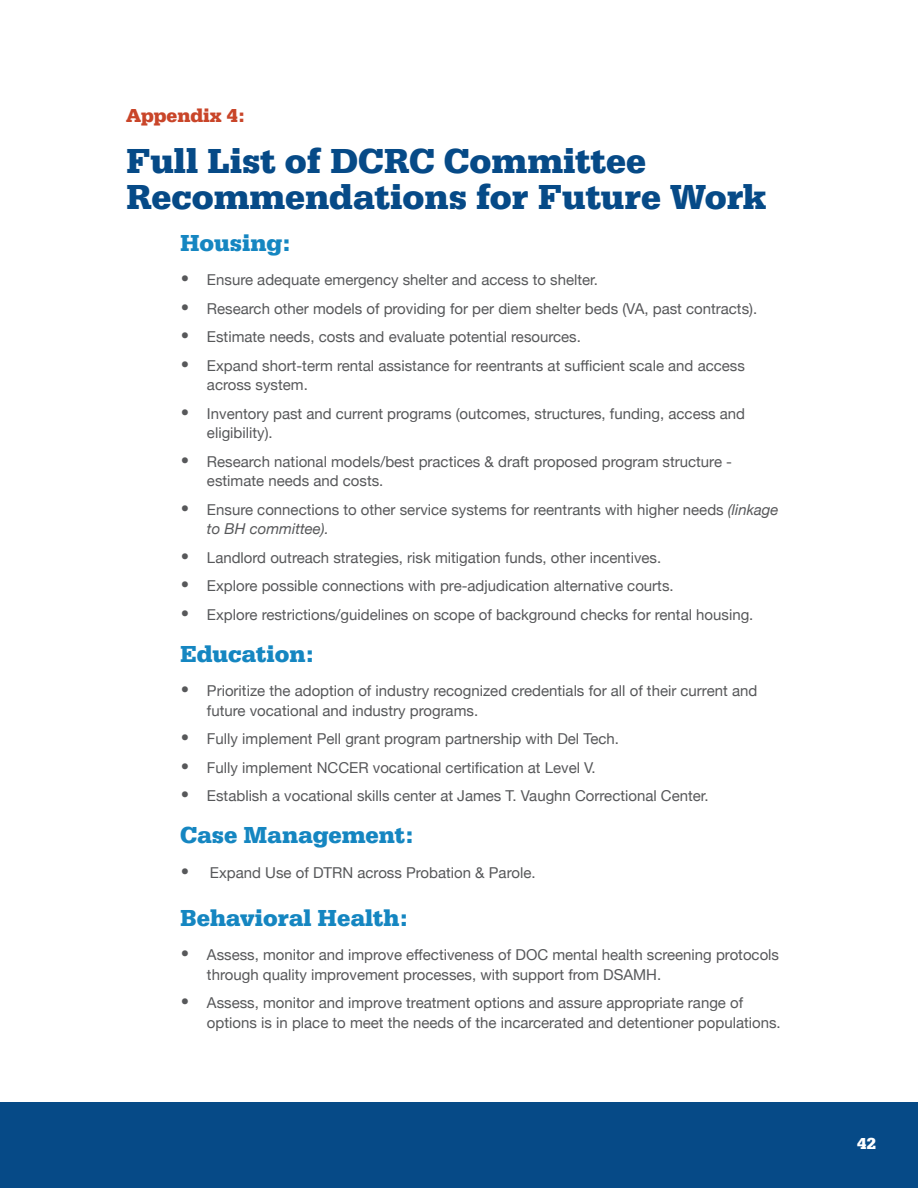
<style>
.page{position:relative;width:918px;height:1188px;background:#fff}
.page>*{position:absolute;margin:0;border:0;box-sizing:border-box;transform-origin:0 0}
.t1{font:700 36px/36px "Serifa";color:#064a87}
.t2{font:700 24px "Serifa";color:#1586c1}
.t3{font:700 19.5px "Serifa";color:#c94529}
.t4{font:700 16.5px "Serifa";color:#fff}
.t5{font:15px/19.5px "Helvetica Neue";color:#57585a}
.s1{font-size:27px}
.s2{font-style:italic}
</style>
<div class="page">
<div style="left:0;top:1102px;width:918px;height:86px;background:#064a87"></div>
<h3 class="t3" style="left:126px;top:103px;width:120px">Appendix 4:</h3>
<h1 class="t1" style="left:126px;top:143px;width:642px">Full List of DCRC Committee<br>Recommendations for Future Work</h1>
<h2 class="t2" style="left:180px;top:228px;width:111px">Housing:</h2>
<p class="t5" style="left:180px;top:271px;width:420px"><span class="s1">•</span> Ensure adequate emergency shelter and access to shelter.</p>
<p class="t5" style="left:180px;top:299px;width:579px"><span class="s1">•</span> Research other models of providing for per diem shelter beds (VA, past contracts).</p>
<p class="t5" style="left:180px;top:328px;width:402px"><span class="s1">•</span> Estimate needs, costs and evaluate potential resources.</p>
<p class="t5" style="left:207px;top:356px;width:539px;text-indent:-27px"><span class="s1">•</span> Expand short-term rental assistance for reentrants at sufficient scale and access across system.</p>
<p class="t5" style="left:207px;top:404px;width:540px;text-indent:-27px"><span class="s1">•</span> Inventory past and current programs (outcomes, structures, funding, access and eligibility).</p>
<p class="t5" style="left:207px;top:452px;width:527px;text-indent:-27px"><span class="s1">•</span> Research national models/best practices &amp; draft proposed program structure - estimate needs and costs.</p>
<p class="t5" style="left:207px;top:500px;width:573px;text-indent:-27px"><span class="s1">•</span> Ensure connections to other service systems for reentrants with higher needs <span class="s2">(linkage to BH committee).</span></p>
<p class="t5" style="left:180px;top:548px;width:483px"><span class="s1">•</span> Landlord outreach strategies, risk mitigation funds, other incentives.</p>
<p class="t5" style="left:180px;top:577px;width:495px"><span class="s1">•</span> Explore possible connections with pre-adjudication alternative courts.</p>
<p class="t5" style="left:180px;top:605px;width:575px"><span class="s1">•</span> Explore restrictions/guidelines on scope of background checks for rental housing.</p>
<h2 class="t2" style="left:180px;top:639px;width:134px">Education:</h2>
<p class="t5" style="left:207px;top:682px;width:552px;text-indent:-27px"><span class="s1">•</span> Prioritize the adoption of industry recognized credentials for all of their current and future vocational and industry programs.</p>
<p class="t5" style="left:180px;top:730px;width:441px"><span class="s1">•</span> Fully implement Pell grant program partnership with Del Tech.</p>
<p class="t5" style="left:180px;top:758px;width:417px"><span class="s1">•</span> Fully implement NCCER vocational certification at Level V.</p>
<p class="t5" style="left:180px;top:787px;width:530px"><span class="s1">•</span> Establish a vocational skills center at James T. Vaughn Correctional Center.</p>
<h2 class="t2" style="left:180px;top:821px;width:234px">Case Management:</h2>
<p class="t5" style="left:180px;top:863px;width:357px"><span class="s1">•</span> Expand Use of DTRN across Probation &amp; Parole.</p>
<h2 class="t2" style="left:180px;top:903px;width:229px">Behavioral Health:</h2>
<p class="t5" style="left:207px;top:946px;width:574px;text-indent:-27px"><span class="s1">•</span> Assess, monitor and improve effectiveness of DOC mental health screening protocols through quality improvement processes, with support from DSAMH.</p>
<p class="t5" style="left:207px;top:994px;width:575px;text-indent:-27px"><span class="s1">•</span> Assess, monitor and improve treatment options and assure appropriate range of options is in place to meet the needs of the incarcerated and detentioner populations.</p>
<p class="t4" style="left:857px;top:1134px;width:20px">42</p>
</div>
